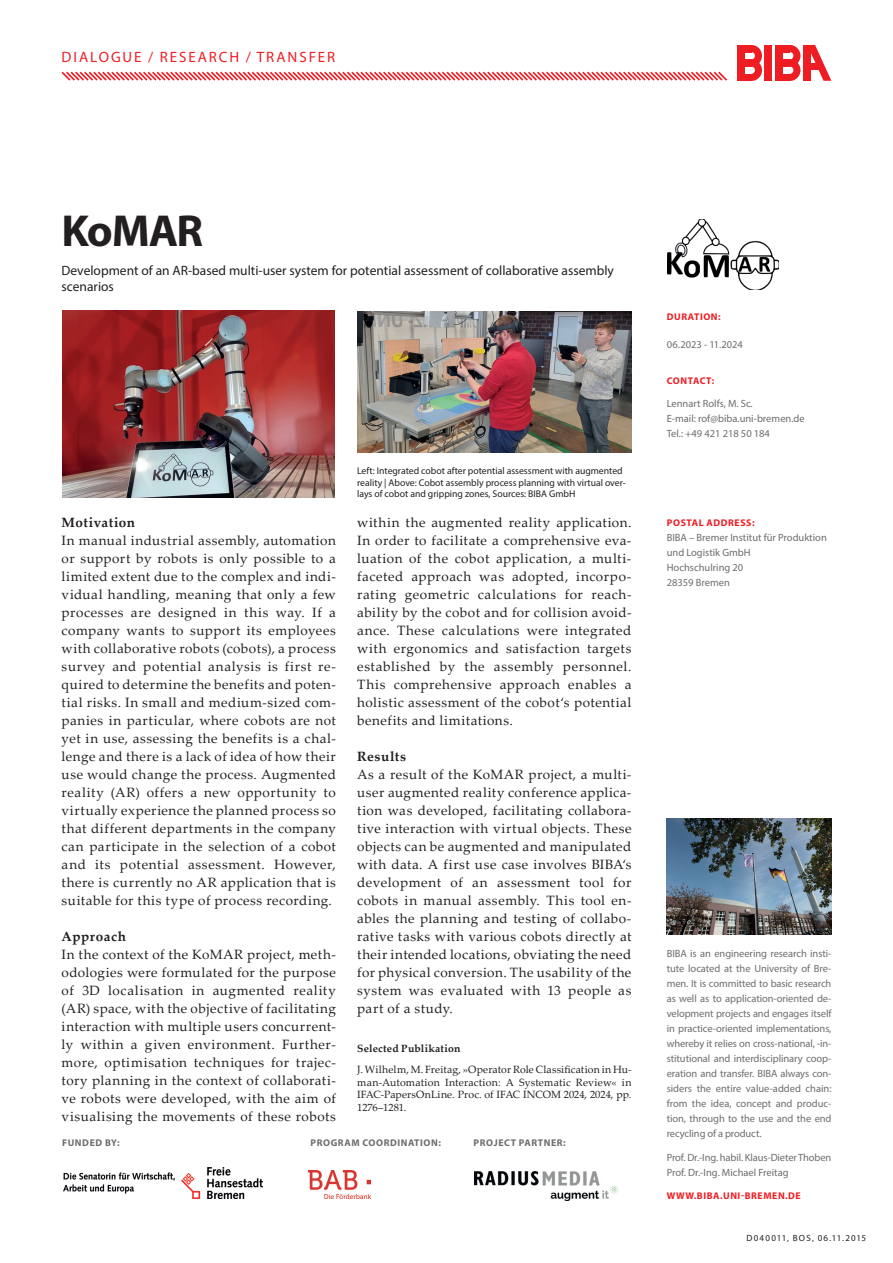
<style>
.page{position:relative;width:893px;height:1263px;background:#fff}
.page>*{position:absolute;margin:0;border:0;box-sizing:border-box;transform-origin:0 0}
.t1{font:700 45px "Myriad Pro";letter-spacing:-.03em;color:#231f20}
.t2{font:15px "Myriad Pro";letter-spacing:.13em;color:#ee1d23}
.t3{font:13.5px/18px "Palatino Linotype";letter-spacing:.04em;color:#231f20;text-align:justify}
.t4{font:13.5px/16.2px "Myriad Pro";color:#231f20}
.t5{font:700 13.5px "Palatino Linotype";letter-spacing:.035em;color:#231f20}
.t6{font:10.5px/15px "Myriad Pro";color:#6c6d70}
.t7{font:10.5px/12.6px "Palatino Linotype";letter-spacing:.005em;color:#231f20;text-align:justify}
.t8{font:700 10.5px "Palatino Linotype";letter-spacing:.02em;color:#231f20}
.t9{font:9.75px/11.7px "Myriad Pro";color:#231f20}
.t10{font:700 9.75px "Myriad Pro";letter-spacing:.06em;color:#ee1d23}
.t11{font:700 9.75px "Myriad Pro";letter-spacing:.06em;color:#6c6d70}
.t12{font:9px "Myriad Pro";letter-spacing:.14em;color:#231f20}
</style>
<div class="page">
<svg style="left:61px;top:71px;width:666px;height:10px"></svg>
<div style="left:765px;top:45px;width:7px;height:36px;background:#ee1d23"></div>
<div style="left:803px;top:45px;width:7px;height:36px;background:#ee1d23"></div>
<svg style="left:810px;top:45px;width:21px;height:36px"></svg>
<div style="left:810px;top:63px;width:10px;height:7px;background:#ee1d23"></div>
<div style="left:737px;top:45px;width:7px;height:36px;background:#ee1d23"></div>
<div style="left:744px;top:45px;width:7px;height:7px;background:#ee1d23"></div>
<div style="left:744px;top:59px;width:7px;height:8px;background:#ee1d23"></div>
<div style="left:744px;top:74px;width:7px;height:7px;background:#ee1d23"></div>
<div style="left:775px;top:45px;width:8px;height:36px;background:#ee1d23"></div>
<div style="left:782px;top:45px;width:8px;height:7px;background:#ee1d23"></div>
<div style="left:782px;top:59px;width:8px;height:8px;background:#ee1d23"></div>
<div style="left:782px;top:74px;width:8px;height:7px;background:#ee1d23"></div>
<svg style="left:790px;top:45px;width:10px;height:36px"></svg>
<svg style="left:751px;top:45px;width:11px;height:36px"></svg>
<img style="left:667px;top:819px;width:164px;height:115px">
<img style="left:667px;top:219px;width:112px;height:71px">
<img style="left:64px;top:1168px;width:198px;height:31px">
<img style="left:475px;top:1171px;width:143px;height:30px">
<img style="left:309px;top:1170px;width:62px;height:28px">
<img style="left:357px;top:311px;width:274px;height:142px">
<img style="left:63px;top:311px;width:272px;height:186px">
<p class="t2" style="left:62px;top:48px;width:275px">DIALOGUE / RESEARCH / TRANSFER</p>
<h1 class="t1" style="left:62px;top:202px;width:143px">KoMAR</h1>
<p class="t4" style="left:62px;top:262px;width:554px">Development of an AR-based multi-user system for potential assessment of collaborative assembly scenarios</p>
<p class="t5" style="left:62px;top:513px;width:75px">Motivation</p>
<p class="t3" style="left:62px;top:531px;width:276px">In manual industrial assembly, automation or support by robots is only possible to a limited extent due to the complex and indi&shy;vidual handling, meaning that only a few processes are designed in this way. If a company wants to support its employees with collaborative robots (cobots), a process survey and potential analysis is first re&shy;quired to determine the benefits and poten&shy;tial risks. In small and medium-sized com&shy;panies in particular, where cobots are not yet in use, assessing the benefits is a chal&shy;lenge and there is a lack of idea of how their use would change the process. Augmented reality (AR) offers a new opportunity to virtually experience the planned process so that different departments in the company can participate in the selection of a cobot and its potential assessment. However, there is currently no AR application that is suitable for this type of process recording.</p>
<p class="t5" style="left:62px;top:927px;width:66px">Approach</p>
<p class="t3" style="left:62px;top:945px;width:276px">In the context of the KoMAR project, meth&shy;odologies were formulated for the purpose of 3D localisation in augmented reality (AR) space, with the objective of facilitating interaction with multiple users concurrent&shy;ly within a given environment. Further&shy;more, optimisation techniques for trajec&shy;tory planning in the context of collaborati&shy;ve robots were developed, with the aim of visualising the movements of these robots</p>
<p class="t9" style="left:357px;top:464px;width:270px">Left: Integrated cobot after potential assessment with augmented reality | Above: Cobot assembly process planning with virtual over&shy;lays of cobot and gripping zones, Sources: BIBA GmbH</p>
<p class="t3" style="left:357px;top:513px;width:276px">within the augmented reality application.<br>In order to facilitate a comprehensive eva&shy;luation of the cobot application, a multi&shy;faceted approach was adopted, incorpo&shy;rating geometric calculations for reach&shy;ability by the cobot and for collision avoid&shy;ance. These calculations were integrated with ergonomics and satisfaction targets established by the assembly personnel.<br>This comprehensive approach enables a holistic assessment of the cobot‘s potential benefits and limitations.</p>
<p class="t5" style="left:357px;top:746px;width:50px">Results</p>
<p class="t3" style="left:357px;top:765px;width:276px">As a result of the KoMAR project, a multi&shy;user augmented reality conference applica&shy;tion was developed, facilitating collabora&shy;tive interaction with virtual objects. These objects can be augmented and manipulated with data. A first use case involves BIBA‘s development of an assessment tool for cobots in manual assembly. This tool en&shy;ables the planning and testing of collabo&shy;rative tasks with various cobots directly at their intended locations, obviating the need for physical conversion. The usability of the system was evaluated with 13 people as part of a study.</p>
<p class="t8" style="left:357px;top:1041px;width:105px">Selected Publikation</p>
<p class="t7" style="left:357px;top:1063px;width:276px">J. Wilhelm, M. Freitag, »Operator Role Classification in Hu&shy;man-Automation Interaction: A Systematic Review« in IFAC-PapersOnLine. Proc. of IFAC INCOM 2024, 2024, pp.<br>1276–1281.</p>
<p class="t11" style="left:62px;top:1137px;width:59px">FUNDED BY:</p>
<p class="t11" style="left:311px;top:1137px;width:132px">PROGRAM COORDINATION:</p>
<p class="t11" style="left:474px;top:1137px;width:94px">PROJECT PARTNER:</p>
<p class="t10" style="left:667px;top:310px;width:55px">DURATION:</p>
<p class="t6" style="left:667px;top:337px;width:78px">06.2023 - 11.2024</p>
<p class="t10" style="left:667px;top:374px;width:49px">CONTACT:</p>
<p class="t6" style="left:667px;top:396px;width:140px">Lennart Rolfs, M. Sc.<br>E-mail: rof@biba.uni-bremen.de<br>Tel.: +49 421 218 50 184</p>
<p class="t10" style="left:667px;top:516px;width:89px">POSTAL ADDRESS:</p>
<p class="t6" style="left:667px;top:530px;width:162px">BIBA – Bremer Institut für Produktion und Logistik GmbH<br>Hochschulring 20<br>28359 Bremen</p>
<p class="t6" style="left:667px;top:946px;width:166px;text-align:justify">BIBA is an engineering research insti&shy;tute located at the University of Bre&shy;men. It is committed to basic research as well as to application-oriented de&shy;velopment projects and engages itself in practice-oriented implementations, whereby it relies on cross-national, -in&shy;stitutional and interdisciplinary coop&shy;eration and transfer. BIBA always con&shy;siders the entire value-added chain: from the idea, concept and produc&shy;tion, through to the use and the end recycling of a product.</p>
<p class="t6" style="left:667px;top:1149px;width:166px">Prof. Dr.-Ing. habil. Klaus-Dieter Thoben<br>Prof. Dr.-Ing. Michael Freitag</p>
<p class="t10" style="left:667px;top:1189px;width:135px">WWW.BIBA.UNI-BREMEN.DE</p>
<p class="t12" style="left:746px;top:1232px;width:121px">D040011, BOS, 06.11.2015</p>
</div>
